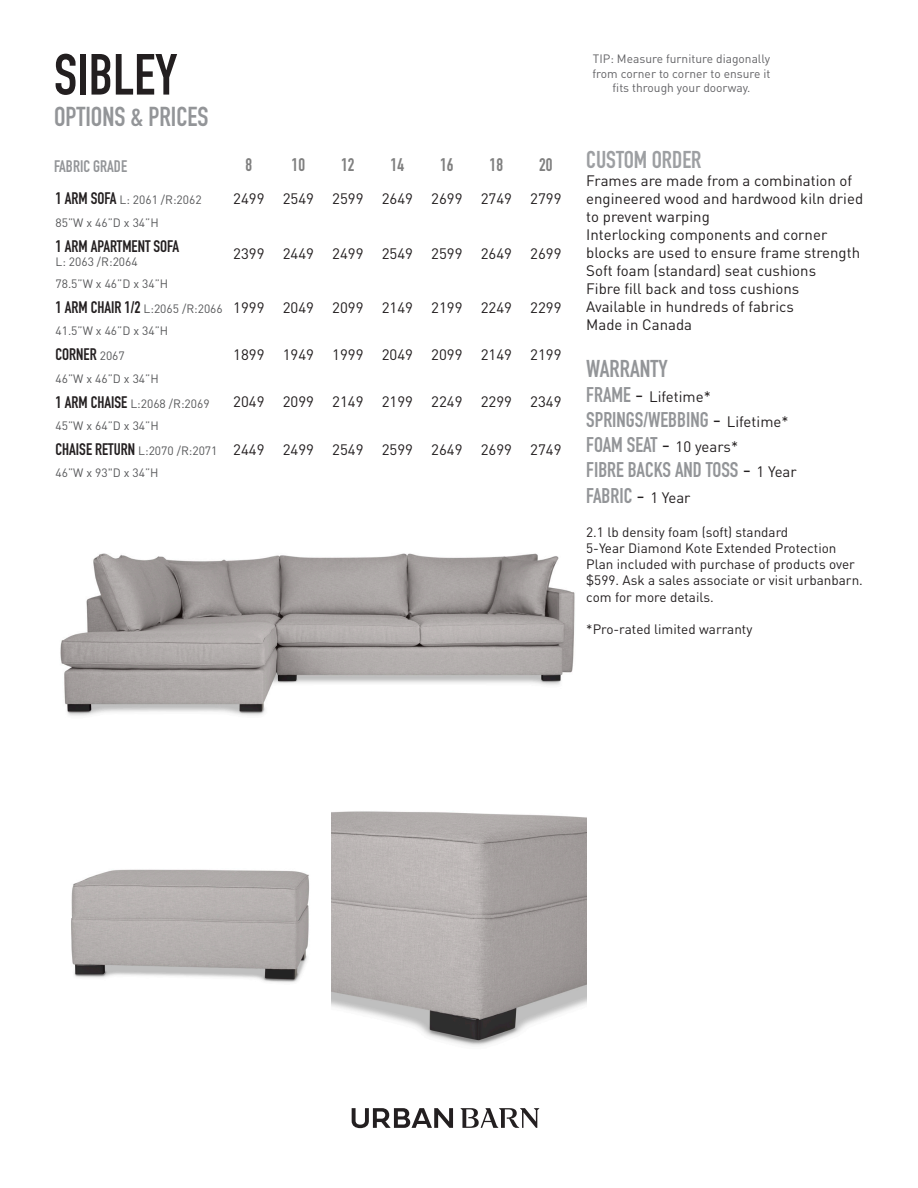
<style>
.page{position:relative;width:918px;height:1188px;background:#fff}
.page>*{position:absolute;margin:0;border:0;box-sizing:border-box;transform-origin:0 0}
.t1{font:57px "DIN Engschrift Std";color:#231f20}
.t2{font:27px "DIN Engschrift Std";color:#939598}
.t3{font:24px "DIN Engschrift Std";color:#9d9fa2}
.t4{font:24px "DIN Engschrift Std";color:#939598}
.t5{font:21px "DIN Engschrift Std";color:#939598}
.Grade{font:18px "DIN Engschrift Std";color:#7f7f7f}
.Grade-2{font:16.5px "DIN Engschrift Std";color:#231f20}
.t6{font:16.5px "DIN Engschrift Std";color:#939598}
.Grade-3{font:15px/18px "DINOT";color:#231f20}
.t7{font:13.5px/16.2px "DINOT";color:#231f20}
.Grade-4{font:12px "DINOT";color:#57585a}
.t8{font:12px/14.4px "DINOT";color:#636366;text-align:center}
.s1{font-family:"DIN Engschrift Std";font-size:16.5px;color:#231f20}
.s2{font-family:"DINOT";font-size:12px;color:#57585a}
.s3{font-family:"DIN Engschrift Std";font-size:21px;color:#939598}
.s4{font-size:21px}
.s5{font-family:"DINOT";color:#231f20}
.s6{font-family:"DINOT";font-size:15px;color:#231f20}
</style>
<div class="page">
<svg style="left:352px;top:1108px;width:101px;height:20px"></svg>
<svg style="left:460px;top:1108px;width:79px;height:20px"></svg>
<img style="left:60px;top:553px;width:515px;height:163px">
<img style="left:71px;top:869px;width:239px;height:114px">
<img style="left:332px;top:811px;width:254px;height:235px">
<p class="t1" style="left:54px;top:41px;width:125px">SIBLEY</p>
<p class="t2" style="left:54px;top:101px;width:156px">OPTIONS &amp; PRICES</p>
<p class="t6" style="left:54px;top:156px;width:75px">FABRIC GRADE</p>
<p class="Grade" style="left:246px;top:154px;width:8px">8</p>
<p class="Grade" style="left:292px;top:154px;width:15px">10</p>
<p class="Grade" style="left:341px;top:154px;width:15px">12</p>
<p class="Grade" style="left:391px;top:154px;width:15px">14</p>
<p class="Grade" style="left:440px;top:154px;width:15px">16</p>
<p class="Grade" style="left:490px;top:154px;width:15px">18</p>
<p class="Grade" style="left:539px;top:154px;width:15px">20</p>
<p class="Grade-4" style="left:56px;top:192px;width:148px"><span class="s1">1 ARM SOFA</span> L: 2061 /R:2062</p>
<p class="Grade-3" style="left:233px;top:189px;width:33px">2499</p>
<p class="Grade-3" style="left:283px;top:189px;width:33px">2549</p>
<p class="Grade-3" style="left:332px;top:189px;width:33px">2599</p>
<p class="Grade-3" style="left:382px;top:189px;width:33px">2649</p>
<p class="Grade-3" style="left:431px;top:189px;width:33px">2699</p>
<p class="Grade-3" style="left:481px;top:189px;width:33px">2749</p>
<p class="Grade-3" style="left:530px;top:189px;width:33px">2799</p>
<p class="Grade-4" style="left:56px;top:214px;width:105px">85”W x 46”D x 34”H</p>
<p class="Grade-2" style="left:56px;top:236px;width:125px">1 ARM APARTMENT SOFA</p>
<p class="Grade-4" style="left:56px;top:253px;width:84px">L: 2063 /R:2064</p>
<p class="Grade-3" style="left:233px;top:244px;width:33px">2399</p>
<p class="Grade-3" style="left:283px;top:244px;width:33px">2449</p>
<p class="Grade-3" style="left:332px;top:244px;width:33px">2499</p>
<p class="Grade-3" style="left:382px;top:244px;width:33px">2549</p>
<p class="Grade-3" style="left:431px;top:244px;width:33px">2599</p>
<p class="Grade-3" style="left:481px;top:244px;width:33px">2649</p>
<p class="Grade-3" style="left:530px;top:244px;width:33px">2699</p>
<p class="Grade-4" style="left:56px;top:276px;width:114px">78.5”W x 46”D x 34”H</p>
<p class="Grade-4" style="left:56px;top:301px;width:169px"><span class="s1">1 ARM CHAIR 1/2</span> L:2065 /R:2066</p>
<p class="Grade-3" style="left:233px;top:298px;width:33px">1999</p>
<p class="Grade-3" style="left:283px;top:298px;width:33px">2049</p>
<p class="Grade-3" style="left:332px;top:298px;width:33px">2099</p>
<p class="Grade-3" style="left:382px;top:298px;width:33px">2149</p>
<p class="Grade-3" style="left:431px;top:298px;width:33px">2199</p>
<p class="Grade-3" style="left:481px;top:298px;width:33px">2249</p>
<p class="Grade-3" style="left:530px;top:298px;width:33px">2299</p>
<p class="Grade-4" style="left:56px;top:323px;width:114px">41.5”W x 46”D x 34”H</p>
<p class="Grade-2" style="left:56px;top:345px;width:71px">CORNER <span class="s2">2067</span></p>
<p class="Grade-3" style="left:233px;top:345px;width:33px">1899</p>
<p class="Grade-3" style="left:283px;top:345px;width:33px">1949</p>
<p class="Grade-3" style="left:332px;top:345px;width:33px">1999</p>
<p class="Grade-3" style="left:382px;top:345px;width:33px">2049</p>
<p class="Grade-3" style="left:431px;top:345px;width:33px">2099</p>
<p class="Grade-3" style="left:481px;top:345px;width:33px">2149</p>
<p class="Grade-3" style="left:530px;top:345px;width:33px">2199</p>
<p class="Grade-4" style="left:56px;top:370px;width:105px">46”W x 46”D x 34”H</p>
<p class="Grade-4" style="left:56px;top:395px;width:156px"><span class="s1">1 ARM CHAISE</span> L:2068 /R:2069</p>
<p class="Grade-3" style="left:233px;top:392px;width:33px">2049</p>
<p class="Grade-3" style="left:283px;top:392px;width:33px">2099</p>
<p class="Grade-3" style="left:332px;top:392px;width:33px">2149</p>
<p class="Grade-3" style="left:382px;top:392px;width:33px">2199</p>
<p class="Grade-3" style="left:431px;top:392px;width:33px">2249</p>
<p class="Grade-3" style="left:481px;top:392px;width:33px">2299</p>
<p class="Grade-3" style="left:530px;top:392px;width:33px">2349</p>
<p class="Grade-4" style="left:56px;top:417px;width:105px">45”W x 64”D x 34”H</p>
<p class="Grade-4" style="left:56px;top:442px;width:163px"><span class="s1">CHAISE RETURN</span> L:2070 /R:2071</p>
<p class="Grade-3" style="left:233px;top:440px;width:33px">2449</p>
<p class="Grade-3" style="left:283px;top:440px;width:33px">2499</p>
<p class="Grade-3" style="left:332px;top:440px;width:33px">2549</p>
<p class="Grade-3" style="left:382px;top:440px;width:33px">2599</p>
<p class="Grade-3" style="left:431px;top:440px;width:33px">2649</p>
<p class="Grade-3" style="left:481px;top:440px;width:33px">2699</p>
<p class="Grade-3" style="left:530px;top:440px;width:33px">2749</p>
<p class="Grade-4" style="left:56px;top:465px;width:105px">46”W x 93"D x 34”H</p>
<p class="t8" style="left:592px;top:51px;width:180px">TIP: Measure furniture diagonally from corner to corner to ensure it fits through your doorway.</p>
<p class="t3" style="left:586px;top:145px;width:117px">CUSTOM ORDER</p>
<p class="Grade-3" style="left:586px;top:171px;width:278px">Frames are made from a combination of engineered wood and hardwood kiln dried to prevent warping</p>
<p class="Grade-3" style="left:586px;top:225px;width:275px">Interlocking components and corner blocks are used to ensure frame strength</p>
<p class="Grade-3" style="left:586px;top:261px;width:231px">Soft foam (standard) seat cushions</p>
<p class="Grade-3" style="left:586px;top:279px;width:215px">Fibre fill back and toss cushions</p>
<p class="Grade-3" style="left:586px;top:297px;width:209px">Available in hundreds of fabrics</p>
<p class="Grade-3" style="left:586px;top:315px;width:107px">Made in Canada</p>
<p class="t4" style="left:586px;top:354px;width:83px">WARRANTY</p>
<p class="Grade-3" style="left:586px;top:387px;width:126px"><span class="s3">FRAME</span> <span class="s4">-</span> Lifetime*</p>
<p class="t5" style="left:586px;top:407px;width:204px">SPRINGS/WEBBING <span class="s5">-</span> <span class="s6">Lifetime*</span></p>
<p class="t5" style="left:586px;top:432px;width:153px">FOAM SEAT <span class="s5">-</span> <span class="s6">10 years*</span></p>
<p class="t5" style="left:586px;top:458px;width:212px">FIBRE BACKS AND TOSS <span class="s5">-</span> <span class="s6">1 Year</span></p>
<p class="t5" style="left:586px;top:483px;width:106px">FABRIC <span class="s5">-</span> <span class="s6">1 Year</span></p>
<p class="t7" style="left:586px;top:523px;width:204px">2.1 lb density foam (soft) standard</p>
<p class="t7" style="left:586px;top:539px;width:278px">5-Year Diamond Kote Extended Protection Plan included with purchase of products over $599. Ask a sales associate or visit urbanbarn. com for more details.</p>
<p class="t7" style="left:586px;top:620px;width:168px">*Pro-rated limited warranty</p>
</div>
